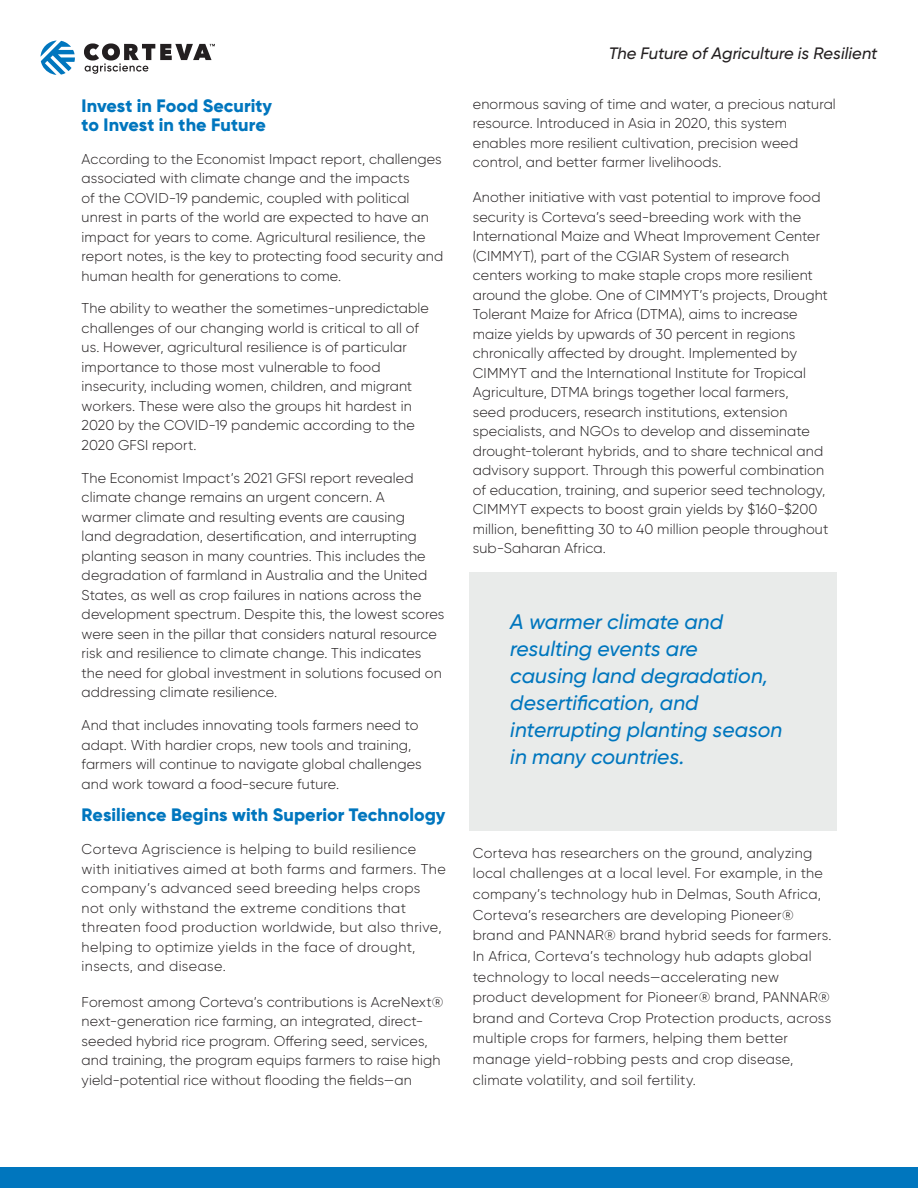
<style>
.page{position:relative;width:918px;height:1188px;background:#fff}
.page>*{position:absolute;margin:0;border:0;box-sizing:border-box;transform-origin:0 0}
.MainText{font:italic 500 21px/27px "Gilroy";color:#0076be}
.Section{font:800 18px/19.5px "Gilroy";letter-spacing:.005em;color:#0076be}
.MainText-2{font:italic 500 16.5px "Gilroy";color:#231f20}
.MainText-3{font:300 14.25px/19.5px "Gilroy";letter-spacing:.01em;color:#231f20}
</style>
<div class="page">
<div style="left:0;top:1168px;width:918px;height:20px;background:#0076be"></div>
<svg style="left:41px;top:41px;width:34px;height:34px"></svg>
<svg style="left:84px;top:43px;width:131px;height:31px"></svg>
<div style="left:470px;top:572px;width:367px;height:258px;background:#e9ebea"></div>
<p class="Section" style="left:82px;top:95px;width:192px">Invest in Food Security to Invest in the Future</p>
<p class="MainText-3" style="left:82px;top:149px;width:363px">According to the Economist Impact report, challenges associated with climate change and the impacts<br>of the COVID-19 pandemic, coupled with political unrest in parts of the world are expected to have an impact for years to come. Agricultural resilience, the report notes, is the key to protecting food security and human health for generations to come.</p>
<p class="MainText-3" style="left:82px;top:298px;width:349px">The ability to weather the sometimes-unpredictable challenges of our changing world is critical to all of us. However, agricultural resilience is of particular importance to those most vulnerable to food insecurity, including women, children, and migrant workers. These were also the groups hit hardest in 2020 by the COVID-19 pandemic according to the 2020 GFSI report.</p>
<p class="MainText-3" style="left:82px;top:468px;width:364px">The Economist Impact’s 2021 GFSI report revealed climate change remains an urgent concern. A<br>warmer climate and resulting events are causing<br>land degradation, desertification, and interrupting planting season in many countries. This includes the degradation of farmland in Australia and the United States, as well as crop failures in nations across the development spectrum. Despite this, the lowest scores were seen in the pillar that considers natural resource risk and resilience to climate change. This indicates the need for global investment in solutions focused on addressing climate resilience.</p>
<p class="MainText-3" style="left:82px;top:715px;width:342px">And that includes innovating tools farmers need to adapt. With hardier crops, new tools and training, farmers will continue to navigate global challenges and work toward a food-secure future.</p>
<p class="Section" style="left:82px;top:805px;width:365px">Resilience Begins with Superior Technology</p>
<p class="MainText-3" style="left:82px;top:839px;width:366px">Corteva Agriscience is helping to build resilience with initiatives aimed at both farms and farmers. The company’s advanced seed breeding helps crops not only withstand the extreme conditions that threaten food production worldwide, but also thrive, helping to optimize yields in the face of drought, insects, and disease.</p>
<p class="MainText-3" style="left:82px;top:992px;width:363px">Foremost among Corteva’s contributions is AcreNext® next-generation rice farming, an integrated, direct&shy;seeded hybrid rice program. Offering seed, services, and training, the program equips farmers to raise high yield-potential rice without flooding the fields—an</p>
<p class="MainText-2" style="left:609px;top:43px;width:270px">The Future of Agriculture is Resilient</p>
<p class="MainText-3" style="left:473px;top:94px;width:365px">enormous saving of time and water, a precious natural resource. Introduced in Asia in 2020, this system enables more resilient cultivation, precision weed control, and better farmer livelihoods.</p>
<p class="MainText-3" style="left:473px;top:187px;width:357px">Another initiative with vast potential to improve food security is Corteva’s seed-breeding work with the International Maize and Wheat Improvement Center (CIMMYT), part of the CGIAR System of research centers working to make staple crops more resilient around the globe. One of CIMMYT’s projects, Drought Tolerant Maize for Africa (DTMA), aims to increase maize yields by upwards of 30 percent in regions chronically affected by drought. Implemented by CIMMYT and the International Institute for Tropical Agriculture, DTMA brings together local farmers,<br>seed producers, research institutions, extension specialists, and NGOs to develop and disseminate drought-tolerant hybrids, and to share technical and advisory support. Through this powerful combination of education, training, and superior seed technology, CIMMYT expects to boost grain yields by $160-$200 million, benefitting 30 to 40 million people throughout sub-Saharan Africa.</p>
<p class="MainText" style="left:510px;top:608px;width:274px">A warmer climate and resulting events are<br>causing land degradation, desertification, and interrupting planting season in many countries.</p>
<p class="MainText-3" style="left:473px;top:842px;width:360px;line-height:20.7px">Corteva has researchers on the ground, analyzing local challenges at a local level. For example, in the company’s technology hub in Delmas, South Africa, Corteva’s researchers are developing Pioneer® brand and PANNAR® brand hybrid seeds for farmers.<br>In Africa, Corteva’s technology hub adapts global technology to local needs—accelerating new product development for Pioneer® brand, PANNAR® brand and Corteva Crop Protection products, across multiple crops for farmers, helping them better manage yield-robbing pests and crop disease, climate volatility, and soil fertility.</p>
</div>
